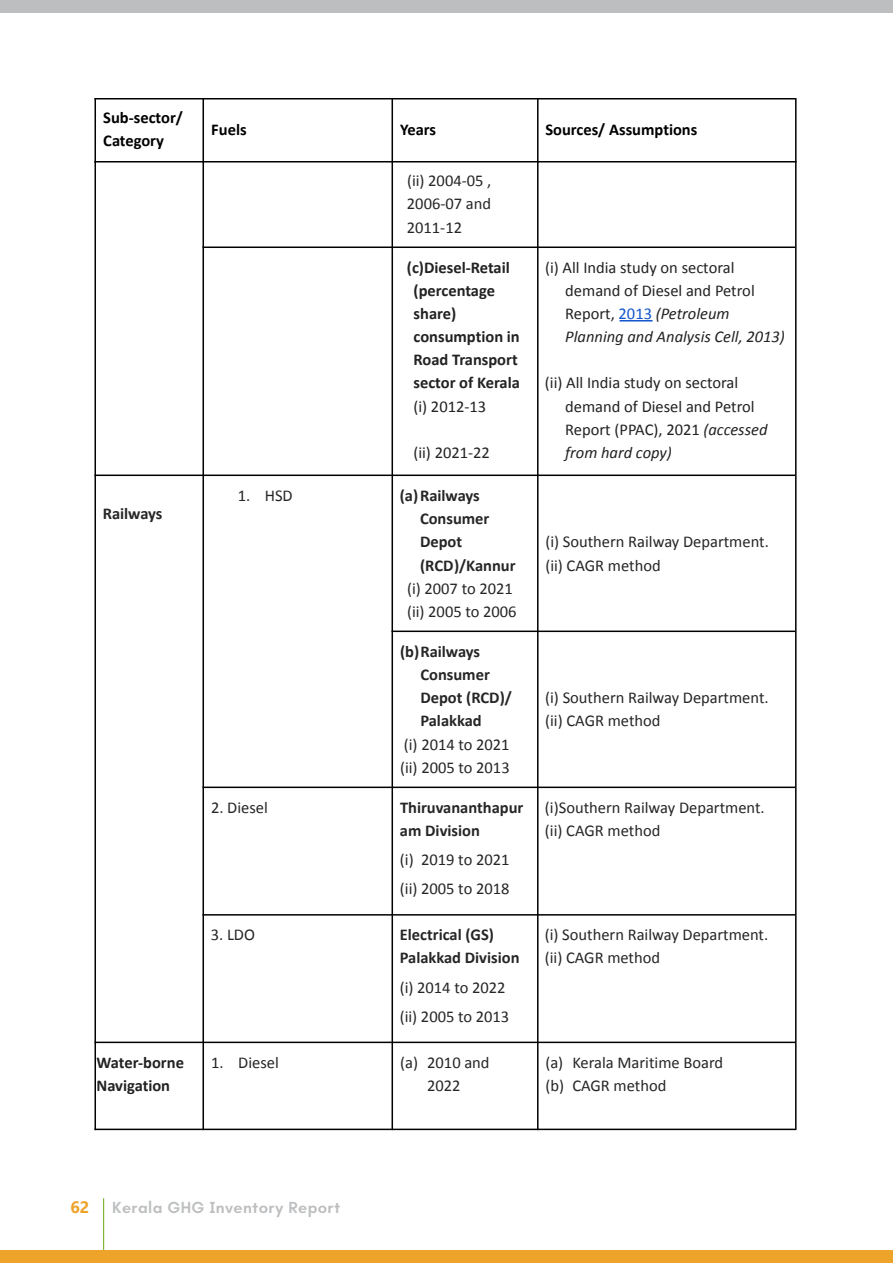
<style>
.page{position:relative;width:893px;height:1263px;background:#fff}
.page>*{position:absolute;margin:0;border:0;box-sizing:border-box;transform-origin:0 0}
.t1{font:16.5px/23.1px "Calibri";color:#262626}
.t2{font:16.5px/23.1px "Calibri";color:#222}
.t3{font:700 16.5px/23.1px "Calibri";color:#262626}
.t4{font:700 16.5px/23.1px "Calibri";color:#222}
.t5{font:700 16.5px/23.1px "Calibri";color:#000}
.t6{font:700 16.5px "Segoe UI";color:#eea32b}
.t7{font:16.35px "Teachers";letter-spacing:.02em;color:#bcbec0}
.s1{color:#262626}
.s2{color:#15c}
.s3{font-style:italic}
</style>
<div class="page">
<div style="left:0;top:1250px;width:893px;height:13px;background:#eea32b"></div>
<hr style="left:103px;top:1198px;width:1px;height:52px;background:#6ba812">
<div style="left:0;top:0;width:893px;height:13px;background:#bcbec0"></div>
<hr style="left:619px;top:320px;width:33px;height:1px;background:#15c">
<hr style="left:94px;top:98px;width:2px;height:64px;background:#000">
<hr style="left:202px;top:98px;width:2px;height:64px;background:#000">
<hr style="left:392px;top:98px;width:1px;height:64px;background:#000">
<hr style="left:537px;top:98px;width:1px;height:64px;background:#000">
<hr style="left:795px;top:98px;width:1px;height:64px;background:#000">
<hr style="left:94px;top:98px;width:701px;height:1px;background:#000">
<hr style="left:94px;top:161px;width:701px;height:1px;background:#000">
<hr style="left:94px;top:161px;width:2px;height:969px;background:#000">
<hr style="left:202px;top:161px;width:2px;height:969px;background:#000">
<hr style="left:392px;top:161px;width:1px;height:969px;background:#000">
<hr style="left:537px;top:161px;width:1px;height:969px;background:#000">
<hr style="left:795px;top:161px;width:1px;height:969px;background:#000">
<hr style="left:202px;top:246px;width:593px;height:2px;background:#000">
<hr style="left:94px;top:474px;width:701px;height:2px;background:#000">
<hr style="left:391px;top:630px;width:404px;height:2px;background:#000">
<hr style="left:202px;top:786px;width:593px;height:2px;background:#000">
<hr style="left:202px;top:914px;width:593px;height:1px;background:#000">
<hr style="left:94px;top:1041px;width:701px;height:2px;background:#000">
<hr style="left:94px;top:1128px;width:701px;height:2px;background:#000">
<p class="t5" style="left:103px;top:106px;width:81px">Sub-sector/<br>Category</p>
<p class="t3" style="left:103px;top:502px;width:61px">Railways</p>
<p class="t5" style="left:211px;top:118px;width:37px">Fuels</p>
<p class="t5" style="left:400px;top:118px;width:37px">Years</p>
<p class="t5" style="left:545px;top:118px;width:153px">Sources/ Assumptions</p>
<p class="t1" style="left:407px;top:169px;width:86px;text-align:justify">(ii) 2004-05 , 2006-07 and 2011-12</p>
<p class="t4" style="left:413px;top:256px;width:108px;text-indent:-7px"><span class="s1">(c)</span>Diesel-Retail (percentage share) consumption in<br>Road Transport sector of Kerala</p>
<p class="t2" style="left:413px;top:395px;width:74px">(i) 2012-13</p>
<p class="t2" style="left:413px;top:441px;width:78px">(ii) 2021-22</p>
<p class="t2" style="left:565px;top:256px;width:221px;text-indent:-20px"><span class="s1">(i)</span> All India study on sectoral demand of Diesel and Petrol<br>Report, <span class="s2">2013</span> <span class="s3">(Petroleum<br>Planning and Analysis Cell, 2013)</span></p>
<p class="t2" style="left:565px;top:371px;width:204px;text-indent:-20px">(ii) All India study on sectoral demand of Diesel and Petrol<br>Report (PPAC), 2021 <span class="s3">(accessed from hard copy)</span></p>
<p class="t1" style="left:238px;top:484px;width:56px">1. HSD</p>
<p class="t3" style="left:420px;top:484px;width:97px;text-indent:-20px">(a)Railways<br>Consumer<br>Depot (RCD)/Kannur</p>
<p class="t1" style="left:407px;top:577px;width:111px">(i) 2007 to 2021 (ii) 2005 to 2006</p>
<p class="t3" style="left:420px;top:640px;width:93px;text-indent:-20px">(b)Railways<br>Consumer<br>Depot (RCD)/<br>Palakkad</p>
<p class="t1" style="left:400px;top:733px;width:111px">(i) 2014 to 2021 (ii) 2005 to 2013</p>
<p class="t1" style="left:211px;top:796px;width:58px">2. Diesel</p>
<p class="t3" style="left:400px;top:796px;width:125px">Thiruvananthapur am Division</p>
<p class="t1" style="left:400px;top:845px;width:111px;line-height:29.1px">(i) 2019 to 2021 (ii) 2005 to 2018</p>
<p class="t1" style="left:211px;top:923px;width:46px">3. LDO</p>
<p class="t3" style="left:400px;top:923px;width:121px">Electrical (GS)<br>Palakkad Division</p>
<p class="t1" style="left:400px;top:973px;width:111px;line-height:29.1px">(i) 2014 to 2022 (ii) 2005 to 2013</p>
<p class="t1" style="left:545px;top:530px;width:225px">(i) Southern Railway Department. (ii) CAGR method</p>
<p class="t1" style="left:545px;top:686px;width:225px">(i) Southern Railway Department. (ii) CAGR method</p>
<p class="t1" style="left:545px;top:796px;width:221px">(i)Southern Railway Department. (ii) CAGR method</p>
<p class="t1" style="left:545px;top:923px;width:225px">(i) Southern Railway Department. (ii) CAGR method</p>
<p class="t4" style="left:97px;top:1051px;width:89px">Water-borne<br>Navigation</p>
<p class="t1" style="left:211px;top:1051px;width:69px">1. Diesel</p>
<p class="t1" style="left:400px;top:1051px;width:91px;text-align:center">(a) 2010 and<br>2022</p>
<p class="t1" style="left:545px;top:1051px;width:179px">(a) Kerala Maritime Board (b) CAGR method</p>
<p class="t6" style="left:70px;top:1191px;width:20px">62</p>
<p class="t7" style="left:112px;top:1198px;width:229px">Kerala GHG Inventory Report</p>
</div>
